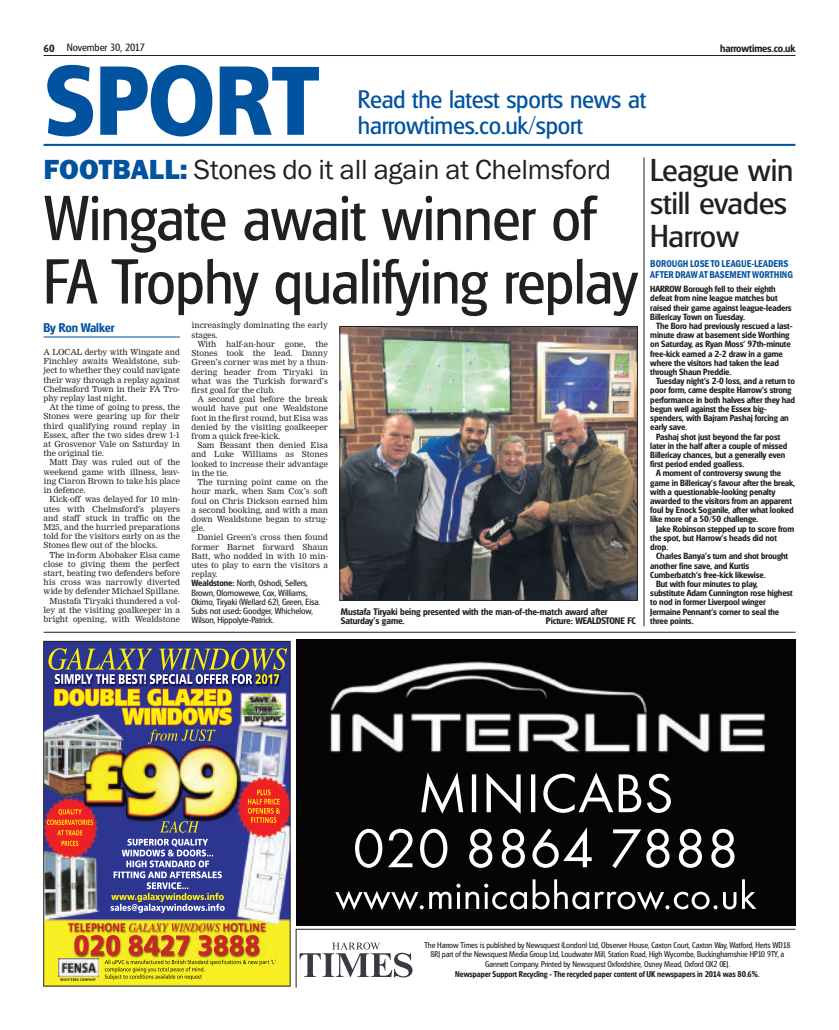
<style>
.page{position:relative;width:839px;height:1030px;background:#fff}
.page>*{position:absolute;margin:0;border:0;box-sizing:border-box;transform-origin:0 0}
.t1{font:800 102.38px "Front Page";letter-spacing:-.02em;color:#0153a0;scale:.9 1}
.t2{font:61.38px/63.5px "Glasgow Serial";letter-spacing:-.01em;color:#231f20;scale:.95 1}
.t3{font:30.75px/32.8px "Glasgow Serial";letter-spacing:-.01em;color:#231f20;scale:1.05 1}
.t4{font:28.62px "Franklin Gothic";letter-spacing:-.005em;color:#231f20}
.t5{font:24.62px/25.6px "Glasgow Serial";letter-spacing:-.01em;color:#0153a0}
.t6{font:700 12.25px "Glasgow Serial";letter-spacing:-.01em;color:#0153a0}
.t7{font:600 condensed 10.25px/11.2px "Franklin Gothic";letter-spacing:-.005em;color:#0153a0;scale:.95 1}
.t8{font:10.25px "Glasgow Serial";letter-spacing:-.01em;color:#231f20}
.t9{font:700 10.25px "Glasgow Serial";letter-spacing:-.01em;color:#231f20}
.t10{font:700 9.25px/9.2px "Glasgow Serial";letter-spacing:-.01em;color:#231f20}
.t11{font:700 8.75px/9.2px "Glasgow Serial";letter-spacing:-.01em;color:#231f20}
.t12{font:8.75px/9.2px "Glasgow Serial";letter-spacing:-.01em;color:#231f20}
.t13{font:8.25px/9.2px "Newsprint";letter-spacing:-.005em;color:#231f20;text-align:justify}
.t14{font:8.25px/9.2px "Glasgow Serial";letter-spacing:-.01em;color:#231f20;text-align:center;scale:.95 1}
.t15{font:700 8.25px "Glasgow Serial";letter-spacing:-.01em;color:#231f20;scale:.95 1}
.s1{font-weight:700}
.s2{font-weight:800;color:#0153a0}
</style>
<div class="page">
<hr style="left:44px;top:336px;width:136px;height:2px;background:#0153a0">
<img style="left:341px;top:328px;width:294px;height:271px">
<div style="left:339px;top:326px;width:298px;height:275px;border:1px solid #231f20"></div>
<hr style="left:44px;top:144px;width:751px;height:2px;background:#0153a0">
<hr style="left:643px;top:158px;width:1px;height:468px;background:#231f20">
<hr style="left:44px;top:55px;width:751px;height:1px;background:#231f20">
<hr style="left:44px;top:632px;width:751px;height:1px;background:#231f20">
<hr style="left:296px;top:929px;width:499px;height:1px;background:#231f20">
<hr style="left:296px;top:929px;width:1px;height:59px;background:#231f20">
<svg style="left:299px;top:942px;width:113px;height:35px"></svg>
<img style="left:46px;top:643px;width:242px;height:341px">
<img style="left:68px;top:923px;width:198px;height:34px">
<svg style="left:68px;top:923px;width:197px;height:32px;background:#d68d23"></svg>
<img style="left:105px;top:960px;width:171px;height:11px">
<img style="left:107px;top:967px;width:96px;height:4px">
<img style="left:110px;top:974px;width:92px;height:5px">
<img style="left:47px;top:648px;width:240px;height:265px">
<img style="left:58px;top:959px;width:40px;height:18px">
<img style="left:60px;top:978px;width:29px;height:3px">
<svg style="left:89px;top:978px;width:7px;height:3px"></svg>
<img style="left:296px;top:639px;width:499px;height:286px">
<svg style="left:335px;top:772px;width:421px;height:138px;background:#2b2c2b"></svg>
<p class="t8" style="left:44px;top:42px;width:103px"><span class="s1">60</span> November 30, 2017</p>
<p class="t9" style="left:720px;top:42px;width:77px">harrowtimes.co.uk</p>
<h1 class="t1" style="left:44px;top:41px;width:309px">SPORT</h1>
<h3 class="t5" style="left:358px;top:86px;width:290px">Read the latest sports news at harrowtimes.co.uk/sport</h3>
<h3 class="t4" style="left:44px;top:154px;width:569px"><span class="s2">FOOTBALL:</span> Stones do it all again at Chelmsford</h3>
<h2 class="t2" style="left:44px;top:186px;width:627px">Wingate await winner of<br>FA Trophy qualifying replay</h2>
<p class="t13" style="left:44px;top:347px;width:138px">A LOCAL derby with Wingate and Finchley awaits Wealdstone, sub&shy;ject to whether they could navigate their way through a replay against Chelmsford Town in their FA Tro&shy;phy replay last night.</p>
<p class="t13" style="left:44px;top:403px;width:138px;text-indent:6px">At the time of going to press, the Stones were gearing up for their third qualifying round replay in Essex, after the two sides drew 1-1 at Grosvenor Vale on Saturday in the original tie.</p>
<p class="t13" style="left:44px;top:458px;width:138px;text-indent:6px">Matt Day was ruled out of the weekend game with illness, leav&shy;ing Ciaron Brown to take his place in defence.</p>
<p class="t13" style="left:44px;top:495px;width:138px;text-indent:6px">Kick-off was delayed for 10 min&shy;utes with Chelmsford’s players and staff stuck in traffic on the M25, and the hurried preparations told for the visitors early on as the Stones flew out of the blocks.</p>
<p class="t13" style="left:44px;top:550px;width:138px;text-align:right">The in-form Abobaker Eisa came close to giving them the perfect start, beating two defenders before his cross was narrowly diverted wide by defender Michael Spillane.<br>Mustafa Tiryaki thundered a vol&shy;ley at the visiting goalkeeper in a bright opening, with Wealdstone</p>
<p class="t13" style="left:191px;top:321px;width:138px">increasingly dominating the early stages.</p>
<p class="t13" style="left:191px;top:339px;width:138px;text-indent:6px">With half-an-hour gone, the Stones took the lead. Danny Green’s corner was met by a thun&shy;dering header from Tiryaki in what was the Turkish forward’s first goal for the club.</p>
<p class="t13" style="left:191px;top:395px;width:138px;text-indent:6px">A second goal before the break would have put one Wealdstone foot in the first round, but Eisa was denied by the visiting goalkeeper from a quick free-kick.</p>
<p class="t13" style="left:191px;top:441px;width:138px;text-indent:6px">Sam Beasant then denied Eisa and Luke Williams as Stones looked to increase their advantage in the tie.</p>
<p class="t13" style="left:191px;top:478px;width:138px;text-indent:6px">The turning point came on the hour mark, when Sam Cox’s soft foul on Chris Dickson earned him a second booking, and with a man down Wealdstone began to strug&shy;gle.</p>
<p class="t13" style="left:191px;top:533px;width:138px;text-indent:6px">Daniel Green’s cross then found former Barnet forward Shaun Batt, who nodded in with 10 min&shy;utes to play to earn the visitors a replay.</p>
<p class="t12" style="left:191px;top:579px;width:130px"><span class="s1">Wealdstone:</span> North, Oshodi, Sellers, Brown, Olomowewe, Cox, Williams, Okimo, Tiryaki (Wellard 62), Green, Eisa.<br>Subs not used<span class="s1">:</span> Goodger, Whichelow, Wilson, Hippolyte-Patrick.</p>
<h3 class="t6" style="left:44px;top:320px;width:72px">By Ron Walker</h3>
<p class="t10" style="left:341px;top:607px;width:268px">Mustafa Tiryaki being presented with the man-of-the-match award after<br>Saturday’s game.</p>
<p class="t10" style="left:546px;top:616px;width:92px">Picture: WEALDSTONE FC</p>
<h3 class="t3" style="left:650px;top:153px;width:138px">League win still evades<br>Harrow</h3>
<p class="t7" style="left:650px;top:258px;width:152px">BOROUGH LOSE TO LEAGUE-LEADERS<br>AFTER DRAW AT BASEMENT WORTHING</p>
<p class="t11" style="left:650px;top:284px;width:143px">HARROW Borough fell to their eighth defeat from nine league matches but raised their game against league-leaders Billericay Town on Tuesday.</p>
<p class="t11" style="left:650px;top:321px;width:144px;text-indent:6px">The Boro had previously rescued a last&shy;minute draw at basement side Worthing on Saturday, as Ryan Moss’ 97th-minute free-kick earned a 2-2 draw in a game where the visitors had taken the lead through Shaun Preddie.</p>
<p class="t11" style="left:656px;top:376px;width:140px">Tuesday night’s 2-0 loss, and a return to</p>
<p class="t11" style="left:650px;top:386px;width:143px">poor form, came despite Harrow’s strong</p>
<p class="t11" style="left:650px;top:395px;width:146px">performance in both halves after they had</p>
<p class="t11" style="left:650px;top:404px;width:118px">begun well against the Essex big-</p>
<p class="t11" style="left:650px;top:413px;width:140px">spenders, with Bajram Pashaj forcing an</p>
<p class="t11" style="left:650px;top:422px;width:38px">early save.</p>
<p class="t11" style="left:656px;top:432px;width:126px">Pashaj shot just beyond the far post</p>
<p class="t11" style="left:650px;top:441px;width:139px">later in the half after a couple of missed</p>
<p class="t11" style="left:650px;top:450px;width:136px">Billericay chances, but a generally even</p>
<p class="t11" style="left:650px;top:459px;width:95px">first period ended goalless.</p>
<p class="t11" style="left:656px;top:468px;width:127px">A moment of controversy swung the</p>
<p class="t11" style="left:650px;top:478px;width:146px">game in Billericay’s favour after the break,</p>
<p class="t11" style="left:650px;top:487px;width:126px">with a questionable-looking penalty</p>
<p class="t11" style="left:650px;top:496px;width:143px">awarded to the visitors from an apparent</p>
<p class="t11" style="left:650px;top:505px;width:145px">foul by Enock Soganile, after what looked</p>
<p class="t11" style="left:650px;top:515px;width:109px">like more of a 50/50 challenge.</p>
<p class="t11" style="left:656px;top:524px;width:140px">Jake Robinson stepped up to score from</p>
<p class="t11" style="left:650px;top:533px;width:128px">the spot, but Harrow’s heads did not</p>
<p class="t11" style="left:650px;top:542px;width:19px">drop.</p>
<p class="t11" style="left:656px;top:551px;width:134px">Charles Banya’s turn and shot brought</p>
<p class="t11" style="left:650px;top:561px;width:101px">another fine save, and Kurtis</p>
<p class="t11" style="left:650px;top:570px;width:117px">Cumberbatch’s free-kick likewise.</p>
<p class="t11" style="left:656px;top:579px;width:103px">But with four minutes to play,</p>
<p class="t11" style="left:650px;top:588px;width:144px">substitute Adam Cunnington rose highest</p>
<p class="t11" style="left:650px;top:597px;width:117px">to nod in former Liverpool winger</p>
<p class="t11" style="left:650px;top:607px;width:130px">Jermaine Pennant’s corner to seal the</p>
<p class="t11" style="left:650px;top:616px;width:45px">three points.</p>
<p class="t14" style="left:424px;top:941px;width:386px">The Harrow Times is published by Newsquest (London) Ltd, Observer House, Caxton Court, Caxton Way, Watford, Herts WD18<br>8RJ part of the Newsquest Media Group Ltd, Loudwater Mill, Station Road, High Wycombe, Buckinghamshire HP10 9TY, a<br>Gannett Company. Printed by Newsquest Oxfordshire, Osney Mead, Oxford OX2 0EJ.</p>
<p class="t15" style="left:455px;top:969px;width:322px">Newspaper Support Recycling - The recycled paper content of UK newspapers in 2014 was 80.6%.</p>
</div>
